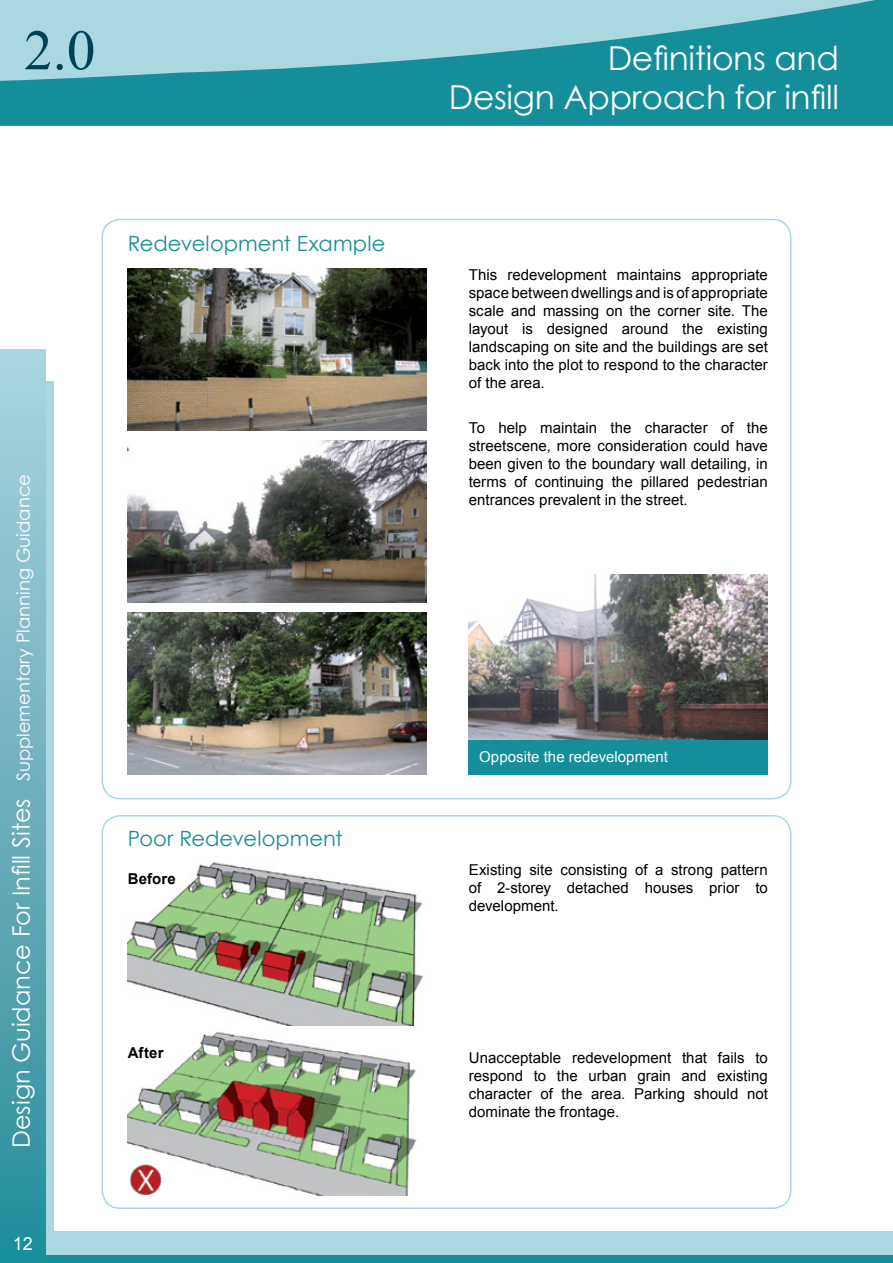
<style>
.page{position:relative;width:893px;height:1263px;background:#fff}
.page>*{position:absolute;margin:0;border:0;box-sizing:border-box;transform-origin:0 0}
.t1{font:57px "Times New Roman";color:#004154}
.t2{font:33px/39.6px "Century Gothic";letter-spacing:-.01em;color:#fff;text-align:right}
.t3{font:21px "Century Gothic";color:#158e9c}
.t4{font:18px "Century Gothic";color:#fff}
.t5{font:18px "Arial";color:#fff}
.t6{font:15px/18px "Arial";letter-spacing:.005em;color:#000;text-align:justify}
.t7{font:15px "Arial";letter-spacing:.005em;color:#fff}
.t8{font:700 15px "Arial";letter-spacing:.01em;color:#000}
.s1{font-size:24px}
</style>
<div class="page">
<div style="left:8px;top:381px;width:46px;height:882px;background:#aad8e1"></div>
<div style="left:0;top:350px;width:45px;height:913px;background:linear-gradient(to bottom,#add4de,#268b9a)"></div>
<div style="left:51px;top:1231px;width:842px;height:27px;background:#aad8e1"></div>
<div style="left:45px;top:1256px;width:848px;height:7px;background:#158e9c"></div>
<svg style="left:0;top:0;width:893px;height:126px;background:#51abb7"></svg>
<img style="left:128px;top:269px;width:298px;height:161px">
<img style="left:128px;top:441px;width:299px;height:161px">
<img style="left:128px;top:613px;width:299px;height:161px">
<img style="left:469px;top:574px;width:298px;height:166px">
<div style="left:469px;top:740px;width:299px;height:34px;background:#158e9c"></div>
<div style="left:102px;top:815px;width:689px;height:394px;border:2px solid #aad8e1;border-radius:18px"></div>
<img style="left:128px;top:862px;width:295px;height:333px">
<img style="left:128px;top:1161px;width:37px;height:34px">
<p class="t1" style="left:24px;top:12px;width:73px">2.0</p>
<p class="t3" style="left:128px;top:229px;width:259px">Redevelopment Example</p>
<p class="t4" style="left:11px;top:1148px;width:675px;rotate:-90deg"><span class="s1">Design Guidance For Infill Sites</span> Supplementary Planning Guidance</p>
<p class="t5" style="left:13px;top:1231px;width:22px">12</p>
<p class="t3" style="left:128px;top:823px;width:217px">Poor Redevelopment</p>
<p class="t8" style="left:128px;top:869px;width:50px">Before</p>
<p class="t8" style="left:128px;top:1042px;width:37px">After</p>
<p class="t2" style="left:449px;top:37px;width:392px">Definitions and<br>Design Approach for infill</p>
<p class="t6" style="left:469px;top:266px;width:301px">This redevelopment maintains appropriate space between dwellings and is of appropriate scale and massing on the corner site. The layout is designed around the existing landscaping on site and the buildings are set back into the plot to respond to the character of the area.</p>
<p class="t6" style="left:469px;top:419px;width:301px">To help maintain the character of the streetscene, more consideration could have been given to the boundary wall detailing, in terms of continuing the pillared pedestrian entrances prevalent in the street.</p>
<p class="t7" style="left:479px;top:747px;width:190px">Opposite the redevelopment</p>
<p class="t6" style="left:469px;top:861px;width:301px">Existing site consisting of a strong pattern of 2-storey detached houses prior to development.</p>
<p class="t6" style="left:469px;top:1049px;width:301px">Unacceptable redevelopment that fails to respond to the urban grain and existing character of the area. Parking should not dominate the frontage.</p>
</div>
